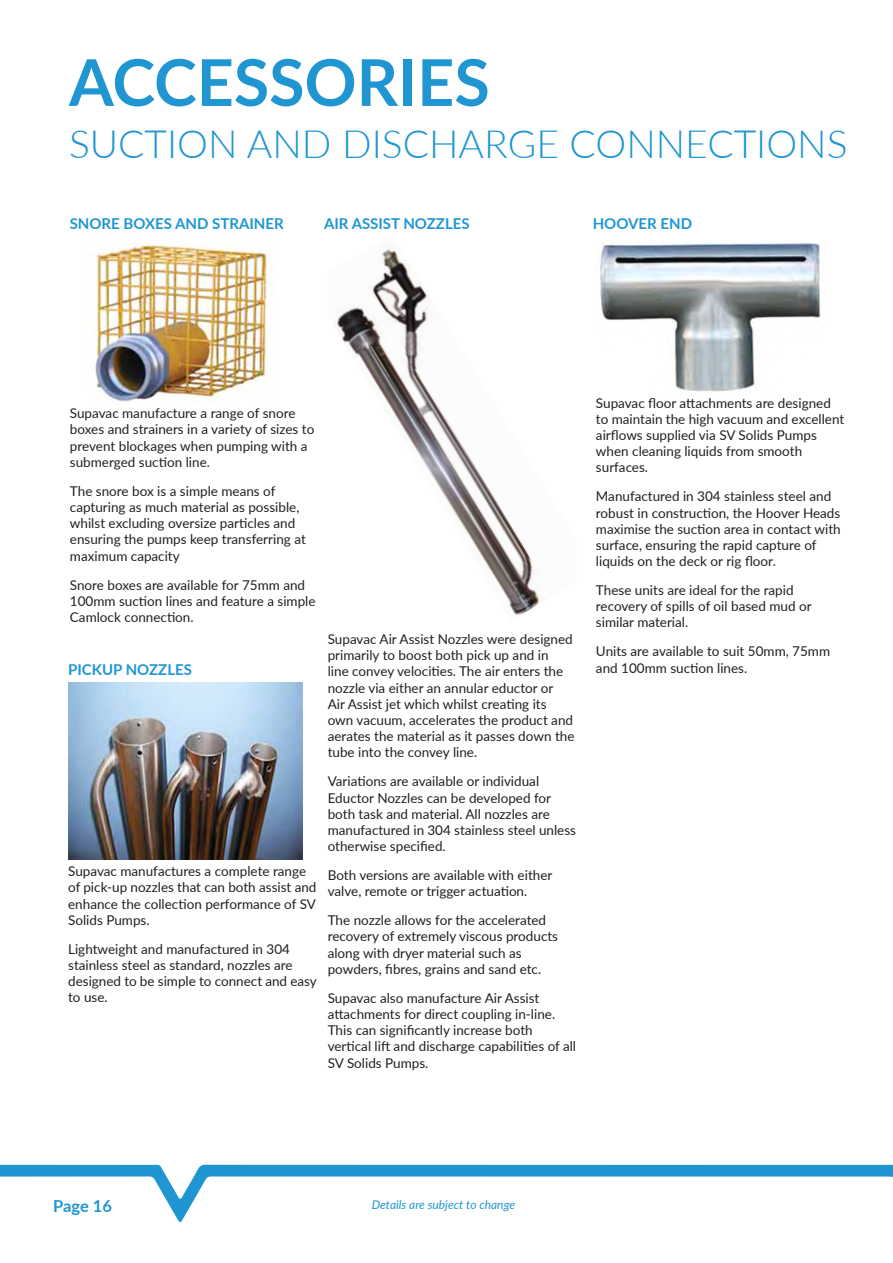
<style>
.page{position:relative;width:893px;height:1263px;background:#fff}
.page>*{position:absolute;margin:0;border:0;box-sizing:border-box;transform-origin:0 0}
.Heading{font:700 64.5px "Lato";color:#1f96d1}
.Heading-2{font:300 39px "Lato";color:#1f96d1}
.t1{font:700 16.5px "Lato";letter-spacing:-.005em;color:#1f96d1}
.Sub_Heading{font:700 15px "Lato";color:#1f96d1}
.Body_Text_Left_Justi{font:13.5px/16.2px "Lato";color:#231f20}
.t2{font:italic 12px "Lato";color:#1f96d1}
</style>
<div class="page">
<svg style="left:0;top:1164px;width:890px;height:58px"></svg>
<svg style="left:890px;top:1164px;width:3px;height:13px"></svg>
<img style="left:86px;top:235px;width:186px;height:166px">
<img style="left:335px;top:246px;width:209px;height:370px">
<img style="left:600px;top:242px;width:221px;height:150px">
<img style="left:68px;top:683px;width:235px;height:176px">
<p class="Heading" style="left:69px;top:35px;width:422px">ACCESSORIES</p>
<p class="Heading-2" style="left:69px;top:117px;width:780px">SUCTION AND DISCHARGE CONNECTIONS</p>
<p class="Sub_Heading" style="left:70px;top:213px;width:216px">SNORE BOXES AND STRAINER</p>
<p class="Sub_Heading" style="left:324px;top:213px;width:147px">AIR ASSIST NOZZLES</p>
<p class="Sub_Heading" style="left:593px;top:213px;width:101px">HOOVER END</p>
<p class="Body_Text_Left_Justi" style="left:70px;top:405px;width:246px">Supavac manufacture a range of snore boxes and strainers in a variety of sizes to prevent blockages when pumping with a submerged suction line.</p>
<p class="Body_Text_Left_Justi" style="left:70px;top:482px;width:237px">The snore box is a simple means of capturing as much material as possible, whilst excluding oversize particles and ensuring the pumps keep transferring at maximum capacity</p>
<p class="Body_Text_Left_Justi" style="left:70px;top:576px;width:247px">Snore boxes are available for 75mm and<br>100mm suction lines and feature a simple<br>Camlock connection.</p>
<p class="Sub_Heading" style="left:68px;top:659px;width:125px">PICKUP NOZZLES</p>
<p class="Body_Text_Left_Justi" style="left:68px;top:863px;width:250px">Supavac manufactures a complete range of pick-up nozzles that can both assist and enhance the collection performance of SV Solids Pumps.</p>
<p class="Body_Text_Left_Justi" style="left:68px;top:940px;width:250px">Lightweight and manufactured in 304 stainless steel as standard, nozzles are designed to be simple to connect and easy to use.</p>
<p class="Body_Text_Left_Justi" style="left:328px;top:630px;width:248px">Supavac Air Assist Nozzles were designed primarily to boost both pick up and in<br>line convey velocities. The air enters the nozzle via either an annular eductor or<br>Air Assist jet which whilst creating its own vacuum, accelerates the product and aerates the material as it passes down the tube into the convey line.</p>
<p class="Body_Text_Left_Justi" style="left:328px;top:773px;width:250px">Variations are available or individual Eductor Nozzles can be developed for both task and material. All nozzles are manufactured in 304 stainless steel unless otherwise specified.</p>
<p class="Body_Text_Left_Justi" style="left:328px;top:866px;width:226px">Both versions are available with either valve, remote or trigger actuation.</p>
<p class="Body_Text_Left_Justi" style="left:328px;top:912px;width:232px">The nozzle allows for the accelerated recovery of extremely viscous products along with dryer material such as powders, fibres, grains and sand etc.</p>
<p class="Body_Text_Left_Justi" style="left:328px;top:989px;width:250px">Supavac also manufacture Air Assist attachments for direct coupling in-line.<br>This can significantly increase both vertical lift and discharge capabilities of all SV Solids Pumps.</p>
<p class="Body_Text_Left_Justi" style="left:596px;top:394px;width:250px">Supavac floor attachments are designed to maintain the high vacuum and excellent airflows supplied via SV Solids Pumps when cleaning liquids from smooth surfaces.</p>
<p class="Body_Text_Left_Justi" style="left:596px;top:488px;width:246px">Manufactured in 304 stainless steel and robust in construction, the Hoover Heads maximise the suction area in contact with surface, ensuring the rapid capture of liquids on the deck or rig floor.</p>
<p class="Body_Text_Left_Justi" style="left:596px;top:581px;width:217px">These units are ideal for the rapid recovery of spills of oil based mud or similar material.</p>
<p class="Body_Text_Left_Justi" style="left:596px;top:643px;width:236px">Units are available to suit 50mm, 75mm and 100mm suction lines.</p>
<p class="t1" style="left:53px;top:1193px;width:60px">Page 16</p>
<p class="t2" style="left:372px;top:1196px;width:145px">Details are subject to change</p>
</div>
